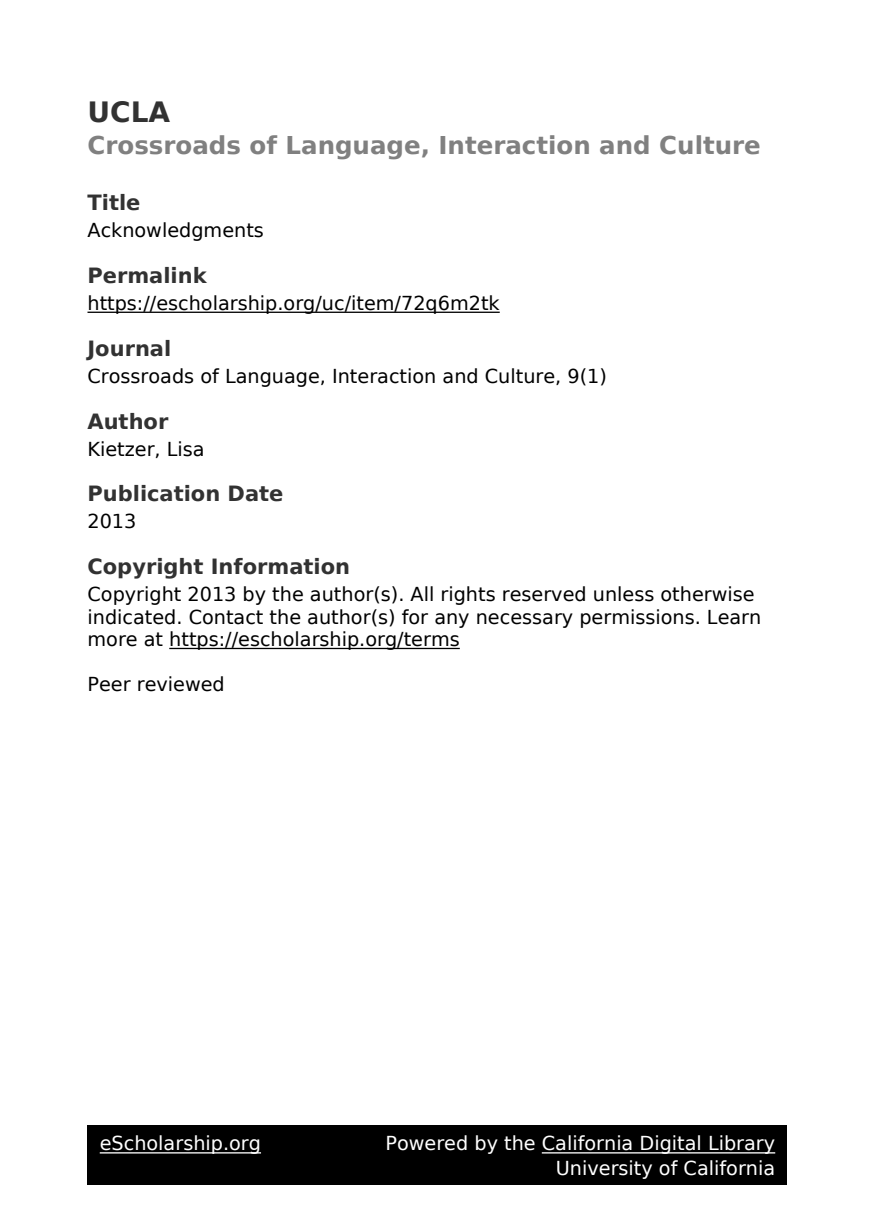
<style>
.page{position:relative;width:875px;height:1225px;background:#fff}
.page>*{position:absolute;margin:0;border:0;box-sizing:border-box;transform-origin:0 0}
.t1{font:700 28px "DejaVu Sans";color:#323232}
.t2{font:700 24.5px "DejaVu Sans";color:#808080}
.t3{font:700 21px "DejaVu Sans";color:#323232}
.t4{font:19.25px/22.4px "DejaVu Sans";color:#000}
.t5{font:19.25px/24.5px "DejaVu Sans";color:#fff;text-align:right}
</style>
<div class="page">
<hr style="left:88px;top:312px;width:412px;height:1px;background:#000">
<hr style="left:169px;top:648px;width:291px;height:1px;background:#000">
<div style="left:88px;top:1125px;width:700px;height:60px;background:#000"></div>
<hr style="left:100px;top:1152px;width:161px;height:2px;background:#fff">
<hr style="left:542px;top:1152px;width:233px;height:2px;background:#fff">
<h1 class="t1" style="left:88px;top:101px;width:84px">UCLA</h1>
<p class="t2" style="left:88px;top:136px;width:675px">Crossroads of Language, Interaction and Culture</p>
<p class="t3" style="left:88px;top:194px;width:54px">Title</p>
<p class="t4" style="left:88px;top:221px;width:178px">Acknowledgments</p>
<p class="t3" style="left:88px;top:267px;width:121px">Permalink</p>
<p class="t4" style="left:88px;top:294px;width:414px">https://escholarship.org/uc/item/72q6m2tk</p>
<p class="t3" style="left:88px;top:340px;width:85px">Journal</p>
<p class="t4" style="left:88px;top:367px;width:521px">Crossroads of Language, Interaction and Culture, 9(1)</p>
<p class="t3" style="left:88px;top:413px;width:82px">Author</p>
<p class="t4" style="left:88px;top:439px;width:119px">Kietzer, Lisa</p>
<p class="t3" style="left:88px;top:485px;width:198px">Publication Date</p>
<p class="t4" style="left:88px;top:512px;width:50px">2013</p>
<p class="t3" style="left:88px;top:558px;width:264px">Copyright Information</p>
<p class="t4" style="left:88px;top:585px;width:675px">Copyright 2013 by the author(s). All rights reserved unless otherwise indicated. Contact the author(s) for any necessary permissions. Learn more at https://escholarship.org/terms</p>
<p class="t4" style="left:88px;top:675px;width:139px">Peer reviewed</p>
<p class="t5" style="left:100px;top:1133px;width:163px">eScholarship.org</p>
<p class="t5" style="left:385px;top:1133px;width:391px">Powered by the California Digital Library<br>University of California</p>
</div>
